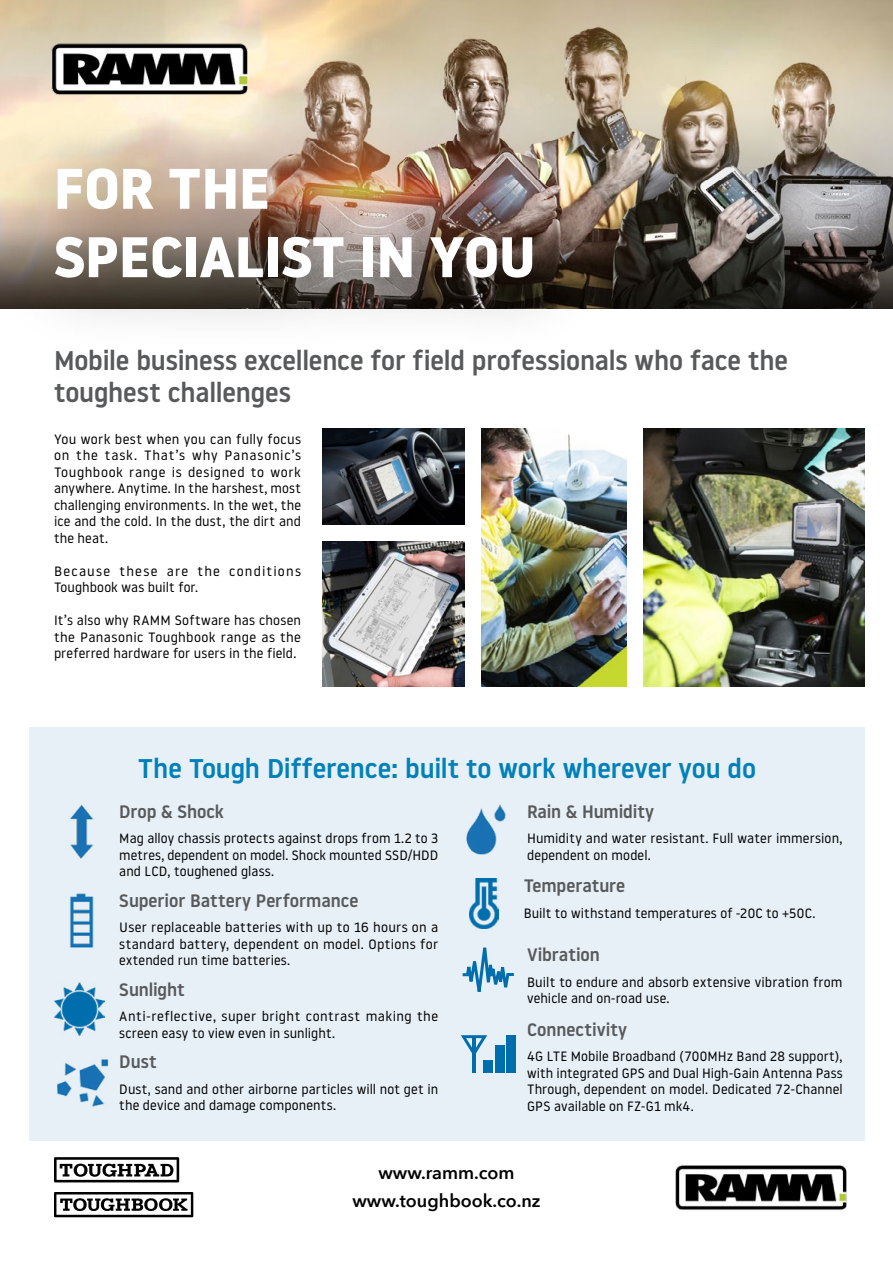
<style>
.page{position:relative;width:893px;height:1263px;background:#fff}
.page>*{position:absolute;margin:0;border:0;box-sizing:border-box;transform-origin:0 0}
.t1{font:700 57px/68.4px "Noway";color:#fff}
.t2{font:500 27px/32.4px "Noway";letter-spacing:-.005em;color:#58595b}
.t3{font:500 27px "Noway";letter-spacing:-.005em;color:#0180ba}
.t4{font:500 18px "Noway";letter-spacing:-.005em;color:#58595b}
.t5{font:600 18px "Avenir Next";color:#000}
.t6{font:13.5px/16.5px "Noway";letter-spacing:.01em;color:#000;text-align:justify}
.t7{font:13.5px/16.5px "Noway";letter-spacing:.03em;color:#000}
.t8{font:13.5px/16.5px "Noway";letter-spacing:.08em;color:#000}
</style>
<div class="page">
<svg style="left:54px;top:1192px;width:139px;height:25px"></svg>
<svg style="left:54px;top:1157px;width:125px;height:25px"></svg>
<img style="left:675px;top:1165px;width:172px;height:45px">
<div style="left:29px;top:727px;width:836px;height:414px;background:#e6f0f6"></div>
<img style="left:70px;top:804px;width:24px;height:55px">
<img style="left:70px;top:893px;width:24px;height:54px">
<img style="left:57px;top:1059px;width:52px;height:48px">
<img style="left:466px;top:804px;width:40px;height:50px">
<img style="left:469px;top:879px;width:29px;height:43px">
<img style="left:54px;top:982px;width:51px;height:54px">
<svg style="left:462px;top:922px;width:52px;height:70px"></svg>
<div style="left:483px;top:1060px;width:9px;height:12px;background:#006dad"></div>
<div style="left:495px;top:1044px;width:9px;height:28px;background:#006dad"></div>
<div style="left:507px;top:1035px;width:9px;height:37px;background:#006dad"></div>
<hr style="left:472px;top:1036px;width:4px;height:36px;background:#006dad">
<svg style="left:461px;top:1035px;width:27px;height:18px"></svg>
<img style="left:644px;top:429px;width:221px;height:258px">
<img style="left:482px;top:429px;width:145px;height:258px">
<img style="left:323px;top:541px;width:142px;height:146px">
<img style="left:323px;top:429px;width:142px;height:95px">
<img style="left:19px;top:0;width:874px;height:308px">
<div style="left:0;top:109px;width:602px;height:240px;background:#000;opacity:.6"></div>
<img style="left:43px;top:34px;width:214px;height:70px">
<h1 class="t1" style="left:54px;top:155px;width:483px">FOR THE<br>SPECIALIST IN YOU</h1>
<h2 class="t2" style="left:54px;top:344px;width:736px">Mobile business excellence for field professionals who face the toughest challenges</h2>
<p class="t6" style="left:54px;top:430px;width:249px">You work best when you can fully focus on the task. That’s why Panasonic’s Toughbook range is designed to work anywhere. Anytime. In the harshest, most challenging environments. In the wet, the ice and the cold. In the dust, the dirt and the heat.</p>
<p class="t8" style="left:54px;top:562px;width:249px">Because these are the conditions<br>Toughbook was built for.</p>
<p class="t6" style="left:54px;top:612px;width:249px">It’s also why RAMM Software has chosen the Panasonic Toughbook range as the preferred hardware for users in the field.</p>
<h2 class="t3" style="left:138px;top:750px;width:620px">The Tough Difference: built to work wherever you do</h2>
<h3 class="t4" style="left:119px;top:799px;width:106px">Drop &amp; Shock</h3>
<p class="t6" style="left:119px;top:830px;width:320px">Mag alloy chassis protects against drops from 1.2 to 3 metres, dependent on model. Shock mounted SSD/HDD and LCD, toughened glass.</p>
<h3 class="t4" style="left:119px;top:888px;width:241px">Superior Battery Performance</h3>
<p class="t6" style="left:119px;top:919px;width:320px">User replaceable batteries with up to 16 hours on a standard battery, dependent on model. Options for extended run time batteries.</p>
<h3 class="t4" style="left:527px;top:799px;width:129px">Rain &amp; Humidity</h3>
<p class="t6" style="left:527px;top:830px;width:317px">Humidity and water resistant. Full water immersion, dependent on model.</p>
<h3 class="t4" style="left:524px;top:873px;width:103px">Temperature</h3>
<p class="t6" style="left:524px;top:904px;width:293px">Built to withstand temperatures of -20C to +50C.</p>
<h3 class="t4" style="left:527px;top:942px;width:74px">Vibration</h3>
<p class="t6" style="left:527px;top:973px;width:317px">Built to endure and absorb extensive vibration from vehicle and on-road use.</p>
<h3 class="t4" style="left:119px;top:977px;width:67px">Sunlight</h3>
<p class="t7" style="left:119px;top:1008px;width:320px">Anti-reflective, super bright contrast making the screen easy to view even in sunlight.</p>
<h3 class="t4" style="left:527px;top:1017px;width:102px">Connectivity</h3>
<p class="t6" style="left:527px;top:1048px;width:317px">4G LTE Mobile Broadband (700MHz Band 28 support), with integrated GPS and Dual High-Gain Antenna Pass Through, dependent on model. Dedicated 72-Channel GPS available on FZ-G1 mk4.</p>
<h3 class="t4" style="left:119px;top:1049px;width:39px">Dust</h3>
<p class="t6" style="left:119px;top:1080px;width:320px">Dust, sand and other airborne particles will not get in the device and damage components.</p>
<h3 class="t5" style="left:378px;top:1157px;width:138px">www.ramm.com</h3>
<h3 class="t5" style="left:352px;top:1186px;width:190px">www.toughbook.co.nz</h3>
</div>
